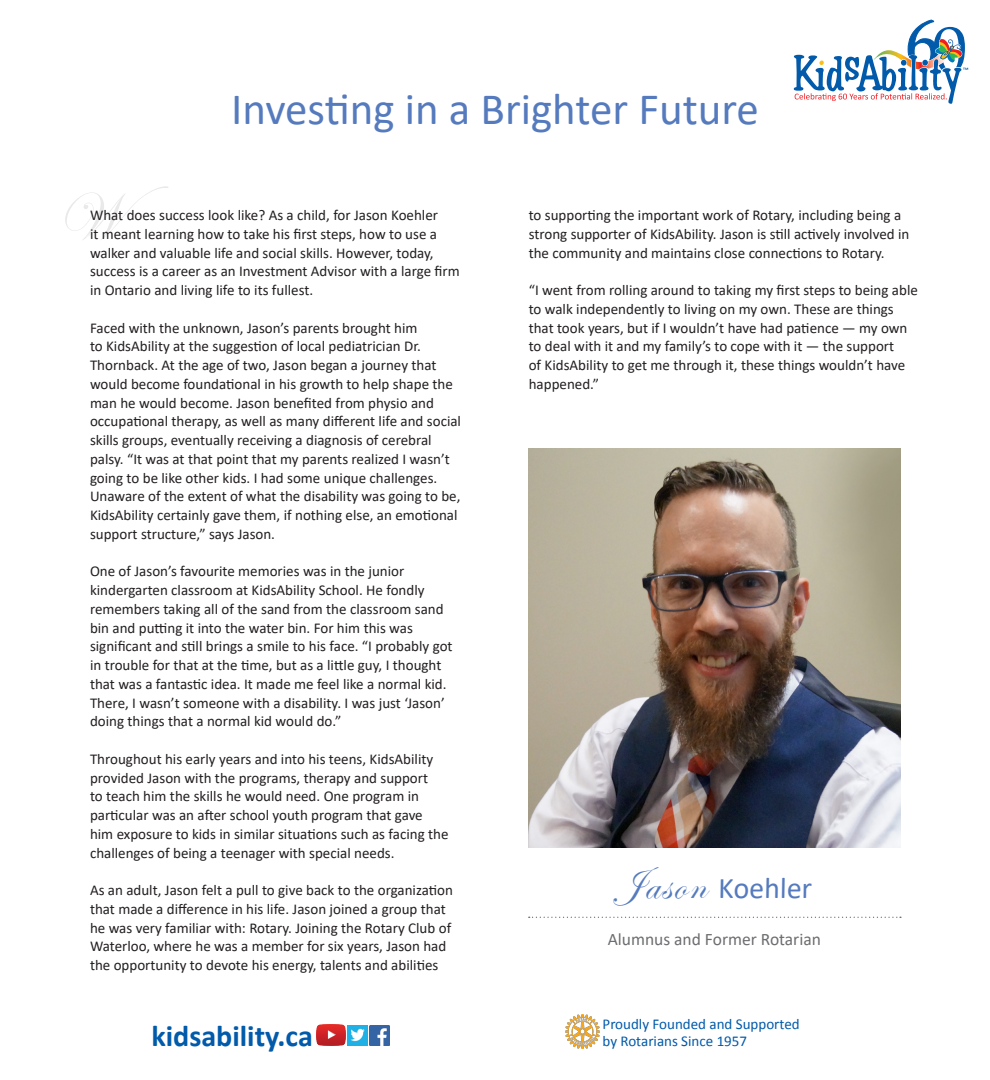
<style>
.page{position:relative;width:990px;height:1080px;background:#fff}
.page>*{position:absolute;margin:0;border:0;box-sizing:border-box;transform-origin:0 0}
.t1{font:67px "Edwardian Script ITC";color:#231f20}
.t2{font:45px "Calibri";color:#557bbe}
.t3{font:700 30.12px "Calibri";color:#015aaa}
.t4{font:30px "Calibri";color:#557bbe}
.t5{font:17.5px "Calibri";color:#6c6d70}
.t6{font:15px/18.8px "Calibri";color:#231f20}
.t7{font:15px/16.9px "Calibri";color:#015aaa}
.s1{font-family:"Edwardian Script ITC";font-size:45px}
</style>
<div class="page">
<svg style="left:529px;top:917px;width:372px;height:1px"></svg>
<img style="left:529px;top:448px;width:372px;height:400px">
<img style="left:565px;top:1015px;width:34px;height:34px">
<img style="left:369px;top:1025px;width:21px;height:21px">
<div style="left:347px;top:1025px;width:21px;height:20px;background:#1fb0e6"></div>
<img style="left:316px;top:1025px;width:51px;height:21px">
<svg style="left:794px;top:20px;width:174px;height:84px"></svg>
<p class="t2" style="left:231px;top:78px;width:529px">Investing in a Brighter Future</p>
<h1 class="t1" style="left:55px;top:180px;width:115px">W</h1>
<p class="t6" style="left:90px;top:205px;width:371px">What does success look like? As a child, for Jason Koehler<br>it meant learning how to take his first steps, how to use a walker and valuable life and social skills. However, today, success is a career as an Investment Advisor with a large firm in Ontario and living life to its fullest.</p>
<p class="t6" style="left:90px;top:318px;width:373px">Faced with the unknown, Jason’s parents brought him<br>to KidsAbility at the suggestion of local pediatrician Dr.<br>Thornback. At the age of two, Jason began a journey that would become foundational in his growth to help shape the man he would become. Jason benefited from physio and occupational therapy, as well as many different life and social skills groups, eventually receiving a diagnosis of cerebral palsy. “It was at that point that my parents realized I wasn’t going to be like other kids. I had some unique challenges.<br>Unaware of the extent of what the disability was going to be, KidsAbility certainly gave them, if nothing else, an emotional support structure,” says Jason.</p>
<p class="t6" style="left:90px;top:562px;width:364px">One of Jason’s favourite memories was in the junior kindergarten classroom at KidsAbility School. He fondly remembers taking all of the sand from the classroom sand bin and putting it into the water bin. For him this was significant and still brings a smile to his face. “I probably got in trouble for that at the time, but as a little guy, I thought that was a fantastic idea. It made me feel like a normal kid.<br>There, I wasn’t someone with a disability. I was just ‘Jason’ doing things that a normal kid would do.”</p>
<p class="t6" style="left:90px;top:749px;width:360px">Throughout his early years and into his teens, KidsAbility provided Jason with the programs, therapy and support<br>to teach him the skills he would need. One program in particular was an after school youth program that gave him exposure to kids in similar situations such as facing the challenges of being a teenager with special needs.</p>
<p class="t6" style="left:90px;top:880px;width:364px">As an adult, Jason felt a pull to give back to the organization that made a difference in his life. Jason joined a group that he was very familiar with: Rotary. Joining the Rotary Club of Waterloo, where he was a member for six years, Jason had the opportunity to devote his energy, talents and abilities</p>
<p class="t3" style="left:151px;top:1016px;width:163px">kidsability.ca</p>
<p class="t6" style="left:529px;top:205px;width:382px">to supporting the important work of Rotary, including being a strong supporter of KidsAbility. Jason is still actively involved in the community and maintains close connections to Rotary.</p>
<p class="t6" style="left:529px;top:280px;width:391px">“I went from rolling around to taking my first steps to being able to walk independently to living on my own. These are things that took years, but if I wouldn’t have had patience — my own to deal with it and my family’s to cope with it — the support<br>of KidsAbility to get me through it, these things wouldn’t have happened.”</p>
<p class="t4" style="left:617px;top:867px;width:198px"><span class="s1">Jason</span> Koehler</p>
<p class="t5" style="left:608px;top:927px;width:215px">Alumnus and Former Rotarian</p>
<p class="t7" style="left:603px;top:1016px;width:199px">Proudly Founded and Supported by Rotarians Since 1957</p>
</div>
